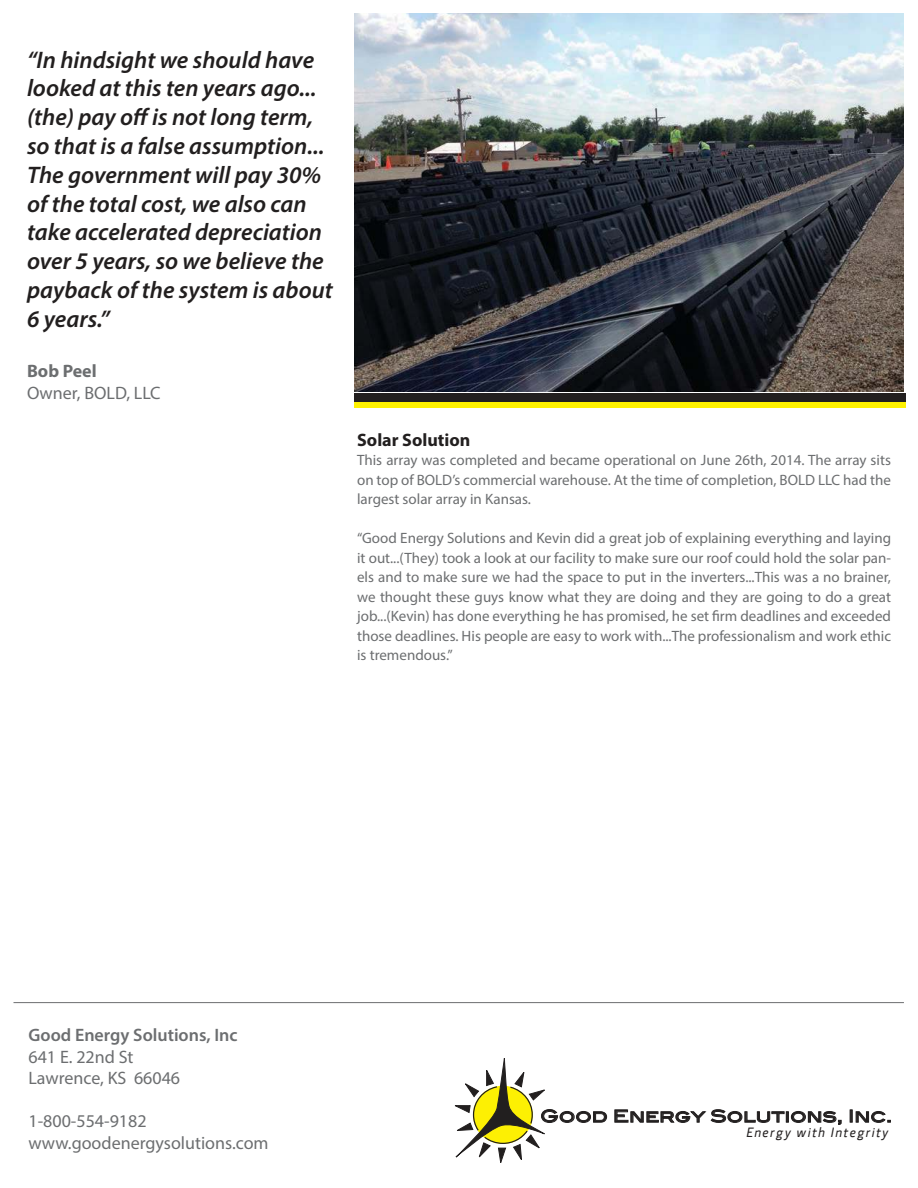
<style>
.page{position:relative;width:918px;height:1188px;background:#fff}
.page>*{position:absolute;margin:0;border:0;box-sizing:border-box;transform-origin:0 0}
.t1{font:italic 600 24px/28.8px "Myriad Pro";color:#221f1f}
.t2{font:18px/21.6px "Myriad Pro";color:#6c6e70}
.t3{font:600 18px "Myriad Pro";color:#6c6e70}
.t4{font:700 18px "Myriad Pro";color:#221f1f}
.t5{font:700 18px "Myriad Pro";color:#6c6e70}
.t6{font:16.8px "Blair Md ITCTT Medium";color:#221f1f}
.t7{font:15px/19.5px "Myriad Pro";color:#6c6e70;text-align:justify}
.t8{font:italic 13.65px "Embarq";letter-spacing:.1em;color:#221f1f}
</style>
<div class="page">
<svg style="left:454px;top:1058px;width:153px;height:105px"></svg>
<svg style="left:614px;top:1109px;width:228px;height:16px"></svg>
<svg style="left:850px;top:1110px;width:41px;height:13px"></svg>
<img style="left:354px;top:14px;width:550px;height:378px">
<div style="left:354px;top:393px;width:551px;height:9px;background:#221f1f"></div>
<div style="left:354px;top:402px;width:551px;height:6px;background:#fff100"></div>
<hr style="left:14px;top:1002px;width:890px;height:1px;background:#6c6e70">
<p class="t1" style="left:27px;top:47px;width:307px">“In hindsight we should have looked at this ten years ago... (the) pay off is not long term, so that is a false assumption...<br>The government will pay 30% of the total cost, we also can take accelerated depreciation over 5 years, so we believe the payback of the system is about<br>6 years.”</p>
<p class="t5" style="left:27px;top:364px;width:71px">Bob Peel</p>
<p class="t2" style="left:27px;top:384px;width:135px">Owner, BOLD, LLC</p>
<p class="t4" style="left:357px;top:433px;width:115px">Solar Solution</p>
<p class="t7" style="left:357px;top:451px;width:535px">This array was completed and became operational on June 26th, 2014. The array sits on top of BOLD’s commercial warehouse. At the time of completion, BOLD LLC had the largest solar array in Kansas.</p>
<p class="t7" style="left:357px;top:529px;width:535px">“Good Energy Solutions and Kevin did a great job of explaining everything and laying it out...(They) took a look at our facility to make sure our roof could hold the solar pan&shy;els and to make sure we had the space to put in the inverters...This was a no brainer, we thought these guys know what they are doing and they are going to do a great job...(Kevin) has done everything he has promised, he set firm deadlines and exceeded those deadlines. His people are easy to work with...The professionalism and work ethic is tremendous.”</p>
<p class="t3" style="left:28px;top:1028px;width:211px">Good Energy Solutions, Inc</p>
<p class="t2" style="left:28px;top:1047px;width:153px">641 E. 22nd St<br>Lawrence, KS 66046</p>
<p class="t2" style="left:28px;top:1112px;width:242px">1-800-554-9182 www.goodenergysolutions.com</p>
<p class="t6" style="left:540px;top:1109px;width:354px">Good Energy Solutions, Inc.</p>
<p class="t8" style="left:746px;top:1127px;width:143px">Energy with Integrity</p>
</div>
